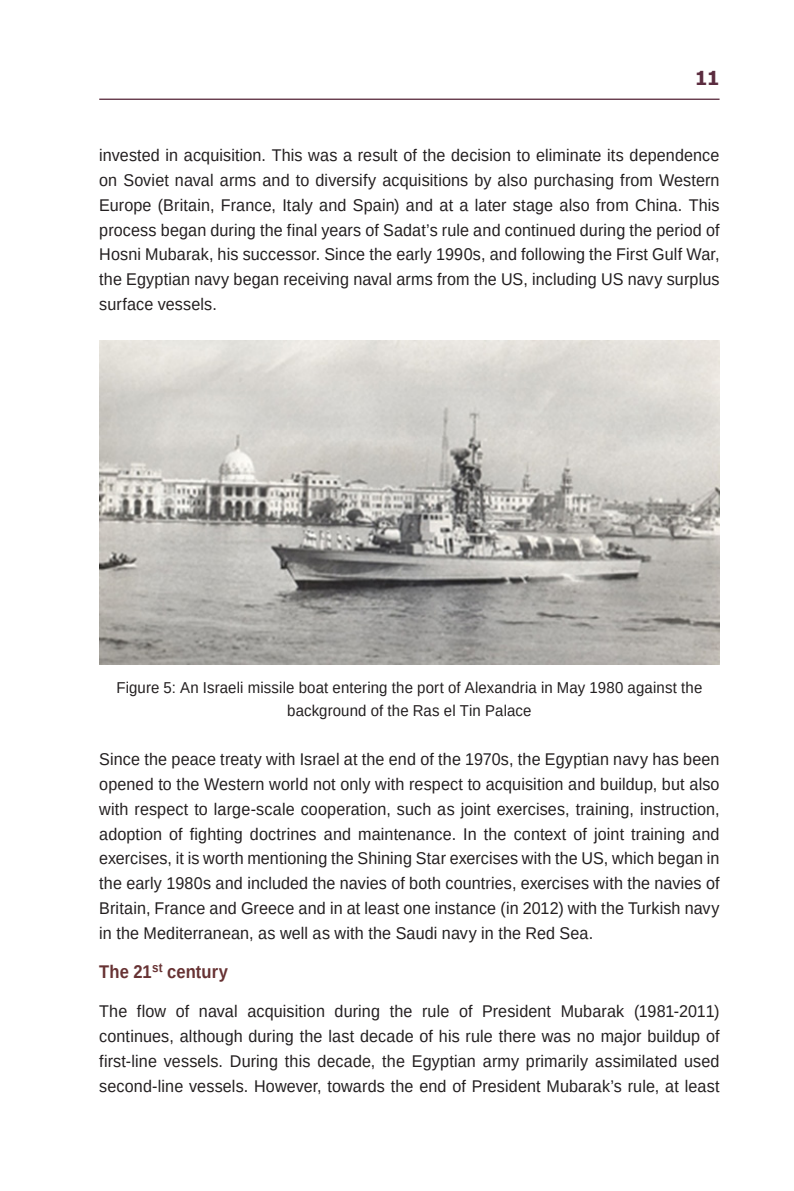
<style>
.page{position:relative;width:794px;height:1191px;background:#fff}
.page>*{position:absolute;margin:0;border:0;box-sizing:border-box;transform-origin:0 0}
.t1{font:700 19.25px "Tahoma";color:#5b2c3f}
.כותרת_3{font:700 18.38px "Arimo";letter-spacing:.005em;color:#673233;scale:.9 1}
.t2{font:16.97px/24.8px "Arimo";letter-spacing:.01em;color:#231f20;text-align:justify;scale:.95 1}
.איור{font:15.75px/23.1px "Arimo";letter-spacing:.01em;color:#231f20;text-align:center;scale:.95 1}
</style>
<div class="page">
<hr style="left:99px;top:99px;width:620px;height:1px;background:#5b2c3f">
<img style="left:99px;top:340px;width:620px;height:324px">
<p class="t1" style="left:695px;top:65px;width:26px">11</p>
<p class="t2" style="left:99px;top:143px;width:654px">invested in acquisition. This was a result of the decision to eliminate its dependence on Soviet naval arms and to diversify acquisitions by also purchasing from Western Europe (Britain, France, Italy and Spain) and at a later stage also from China. This process began during the final years of Sadat’s rule and continued during the period of Hosni Mubarak, his successor. Since the early 1990s, and following the First Gulf War, the Egyptian navy began receiving naval arms from the US, including US navy surplus surface vessels.</p>
<p class="איור" style="left:116px;top:675px;width:618px">Figure 5: An Israeli missile boat entering the port of Alexandria in May 1980 against the background of the Ras el Tin Palace</p>
<p class="t2" style="left:99px;top:747px;width:654px">Since the peace treaty with Israel at the end of the 1970s, the Egyptian navy has been opened to the Western world not only with respect to acquisition and buildup, but also with respect to large-scale cooperation, such as joint exercises, training, instruction, adoption of fighting doctrines and maintenance. In the context of joint training and exercises, it is worth mentioning the Shining Star exercises with the US, which began in the early 1980s and included the navies of both countries, exercises with the navies of Britain, France and Greece and in at least one instance (in 2012) with the Turkish navy in the Mediterranean, as well as with the Saudi navy in the Red Sea.</p>
<p class="כותרת_3" style="left:99px;top:958px;width:144px">The 21<sup>st</sup> century</p>
<p class="t2" style="left:99px;top:999px;width:654px">The flow of naval acquisition during the rule of President Mubarak (1981-2011) continues, although during the last decade of his rule there was no major buildup of first-line vessels. During this decade, the Egyptian army primarily assimilated used second-line vessels. However, towards the end of President Mubarak’s rule, at least</p>
</div>
